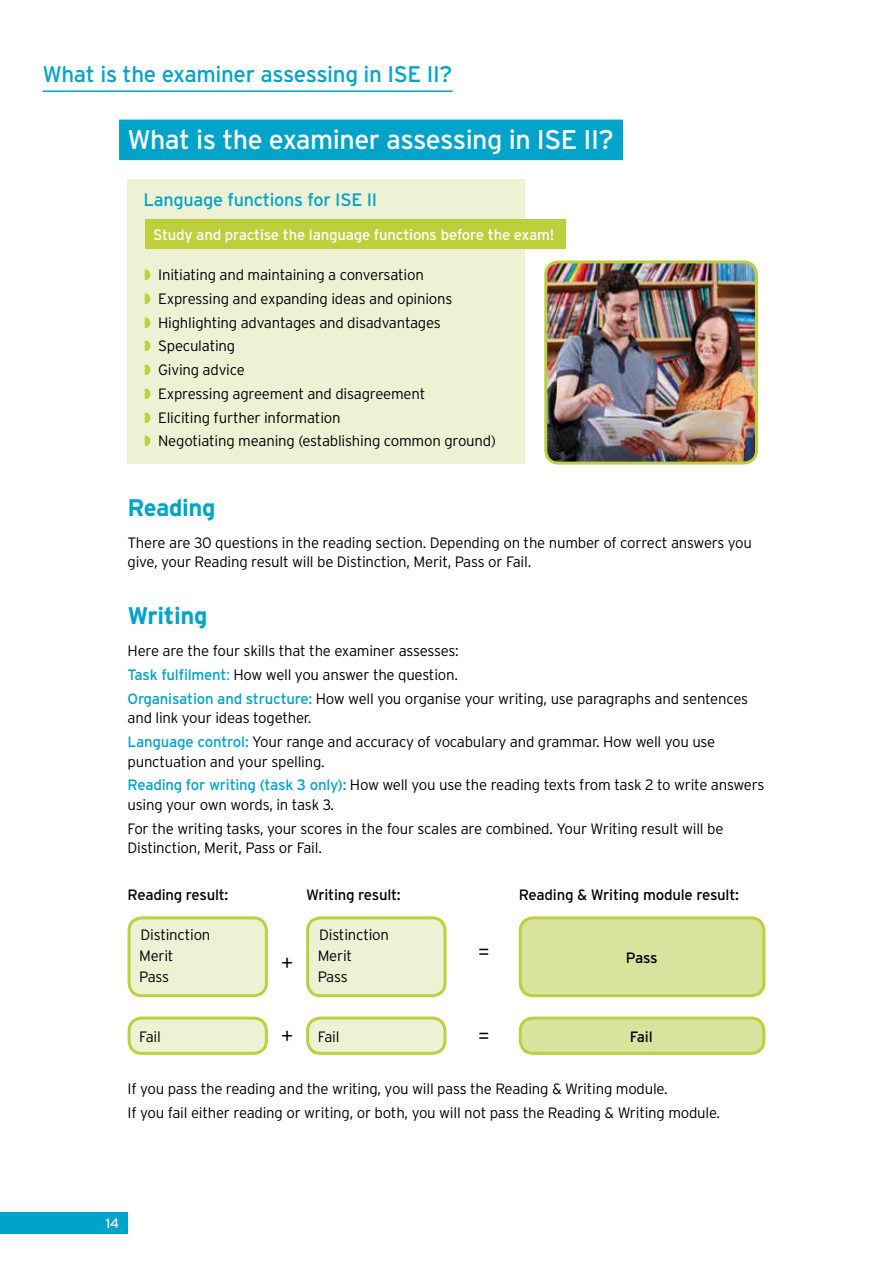
<style>
.page{position:relative;width:893px;height:1263px;background:#fff}
.page>*{position:absolute;margin:0;border:0;box-sizing:border-box;transform-origin:0 0}
.t1{font:27px "Interstate";letter-spacing:-.02em;color:#fff}
.t2{font:700 24px "Interstate";letter-spacing:-.015em;color:#00a3c9}
.t3{font:22.5px "Interstate";letter-spacing:-.015em;color:#00a3c9}
.t4{font:300 21px "Interstate";color:#000}
.t5{font:18px "Interstate";letter-spacing:-.015em;color:#00a3c9}
.t6{font:300 15px/23.7px "Interstate";letter-spacing:-.015em;color:#000}
.t7{font:15px "Interstate";letter-spacing:-.015em;color:#000}
.t8{font:15px "Interstate";letter-spacing:-.015em;color:#fff}
.t9{font:13.5px "Interstate";color:#fff}
.s1{color:#bdcf3c}
.s2{font-weight:400;color:#00a3c9}
.s3{color:#00a3c9}
.s4{font-size:21px}
</style>
<div class="page">
<div style="left:0;top:1212px;width:128px;height:21px;background:#00a3c9"></div>
<div style="left:128px;top:179px;width:397px;height:284px;background:#edf2d5"></div>
<div style="left:145px;top:219px;width:421px;height:30px;background:#bdcf3c"></div>
<div style="left:119px;top:120px;width:504px;height:40px;background:#00a3c9"></div>
<hr style="left:43px;top:90px;width:410px;height:2px;background:#00a3c9">
<img style="left:548px;top:264px;width:206px;height:197px">
<div style="left:544px;top:260px;width:214px;height:205px;border:3px solid #bdcf3c;border-radius:13px"></div>
<div style="left:129px;top:918px;width:137px;height:78px;background:#edf2d5;border-radius:13px"></div>
<div style="left:128px;top:916px;width:140px;height:81px;border:3px solid #bdcf3c;border-radius:13px"></div>
<div style="left:308px;top:918px;width:137px;height:78px;background:#edf2d5;border-radius:13px"></div>
<div style="left:306px;top:916px;width:140px;height:81px;border:3px solid #bdcf3c;border-radius:13px"></div>
<div style="left:520px;top:918px;width:244px;height:78px;background:#dae39d;border-radius:13px"></div>
<div style="left:519px;top:916px;width:246px;height:81px;border:3px solid #bdcf3c;border-radius:13px"></div>
<div style="left:129px;top:1018px;width:137px;height:35px;background:#edf2d5;border-radius:13px"></div>
<div style="left:128px;top:1016px;width:140px;height:39px;border:3px solid #bdcf3c;border-radius:13px"></div>
<div style="left:308px;top:1018px;width:137px;height:35px;background:#edf2d5;border-radius:13px"></div>
<div style="left:306px;top:1016px;width:140px;height:39px;border:3px solid #bdcf3c;border-radius:13px"></div>
<div style="left:520px;top:1018px;width:244px;height:35px;background:#dae39d;border-radius:13px"></div>
<div style="left:519px;top:1016px;width:246px;height:39px;border:3px solid #bdcf3c;border-radius:13px"></div>
<h3 class="t3" style="left:43px;top:61px;width:411px">What is the examiner assessing in ISE II?</h3>
<h1 class="t1" style="left:128px;top:125px;width:488px">What is the examiner assessing in ISE II?</h1>
<p class="t5" style="left:144px;top:190px;width:235px">Language functions for ISE II</p>
<p class="t8" style="left:153px;top:226px;width:403px">Study and practise the language functions before the exam!</p>
<p class="t6" style="left:145px;top:263px;width:353px"><span class="s1">◗</span> Initiating and maintaining a conversation<br><span class="s1">◗</span> Expressing and expanding ideas and opinions<br><span class="s1">◗</span> Highlighting advantages and disadvantages<br><span class="s1">◗</span> Speculating<br><span class="s1">◗</span> Giving advice<br><span class="s1">◗</span> Expressing agreement and disagreement<br><span class="s1">◗</span> Eliciting further information<br><span class="s1">◗</span> Negotiating meaning (establishing common ground)</p>
<h2 class="t2" style="left:128px;top:494px;width:90px">Reading</h2>
<p class="t6" style="left:128px;top:533px;width:626px;line-height:19.5px">There are 30 questions in the reading section. Depending on the number of correct answers you give, your Reading result will be Distinction, Merit, Pass or Fail.</p>
<h2 class="t2" style="left:128px;top:602px;width:82px">Writing</h2>
<p class="t6" style="left:128px;top:639px;width:622px">Here are the four skills that the examiner assesses:<br><span class="s2">Task fulfilment</span><span class="s3">:</span> How well you answer the question.<br><span class="s2">Organisation and structure:</span> How well you organise your writing, use paragraphs and sentences</p>
<p class="t6" style="left:128px;top:706px;width:589px">and link your ideas together.<br><span class="s2">Language control:</span> Your range and accuracy of vocabulary and grammar. How well you use</p>
<p class="t6" style="left:128px;top:749px;width:638px">punctuation and your spelling.<br><span class="s2">Reading for writing (task 3 only):</span> How well you use the reading texts from task 2 to write answers</p>
<p class="t6" style="left:128px;top:792px;width:597px">using your own words, in task 3.<br>For the writing tasks, your scores in the four scales are combined. Your Writing result will be</p>
<p class="t6" style="left:128px;top:836px;width:196px">Distinction, Merit, Pass or Fail.</p>
<p class="t7" style="left:128px;top:886px;width:102px">Reading result:</p>
<p class="t7" style="left:306px;top:886px;width:96px">Writing result:</p>
<p class="t7" style="left:519px;top:886px;width:222px">Reading &amp; Writing module result:</p>
<p class="t6" style="left:139px;top:924px;width:73px;line-height:21px">Distinction<br>Merit<br>Pass</p>
<p class="t6" style="left:318px;top:924px;width:73px;line-height:21px">Distinction<br>Merit<br>Pass</p>
<h3 class="t4" style="left:281px;top:951px;width:14px">+</h3>
<h3 class="t4" style="left:478px;top:940px;width:14px">=</h3>
<p class="t7" style="left:626px;top:949px;width:33px">Pass</p>
<p class="t6" style="left:139px;top:1024px;width:23px">Fail</p>
<p class="t6" style="left:281px;top:1024px;width:60px"><span class="s4">+</span> Fail</p>
<h3 class="t4" style="left:478px;top:1024px;width:14px">=</h3>
<p class="t7" style="left:630px;top:1028px;width:24px">Fail</p>
<p class="t6" style="left:128px;top:1077px;width:594px">If you pass the reading and the writing, you will pass the Reading &amp; Writing module.<br>If you fail either reading or writing, or both, you will not pass the Reading &amp; Writing module.</p>
<p class="t9" style="left:106px;top:1215px;width:15px">14</p>
</div>
